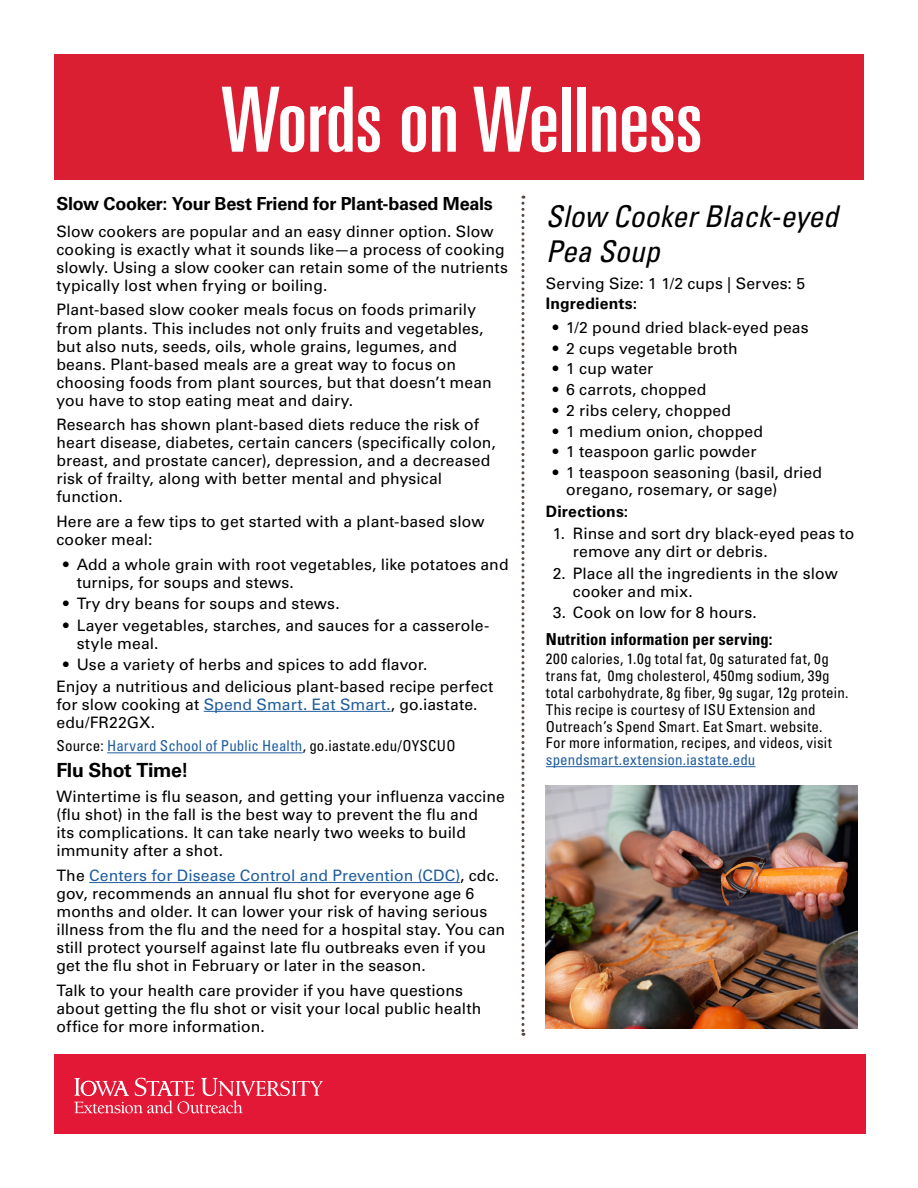
<style>
.page{position:relative;width:918px;height:1188px;background:#fff}
.page>*{position:absolute;margin:0;border:0;box-sizing:border-box;transform-origin:0 0}
.t1{font:ultra-condensed 90px "Univers LT Std";color:#fff}
.Recipe_Title{font:italic condensed 30px/34.5px "Univers LT Std";color:#000}
.Article_Body{font:700 19.5px "Univers LT Std";letter-spacing:-.02em;color:#000}
.Article_Title{font:700 18px "Univers LT Std";letter-spacing:-.015em;color:#000}
.Nutrition_Facts_Head{font:700 condensed 16.5px "Univers LT Std";letter-spacing:.01em;color:#000}
.Article_Body-2{font:15.75px/18px "Univers LT Std";letter-spacing:.005em;color:#000}
.Recipe_Title-2{font:15.75px/19.8px "Univers LT Std";letter-spacing:.005em;color:#000}
.Recipe_headings{font:700 15.75px "Univers LT Std";letter-spacing:.01em;color:#000}
.Nutrition_Facts{font:condensed 15px/16.8px "Univers LT Std";letter-spacing:.01em;color:#000}
.s1{color:#215e9e}
.s2{font-weight:700}
</style>
<div class="page">
<div style="left:54px;top:54px;width:810px;height:125px;background:#da1f33"></div>
<div style="left:54px;top:1054px;width:811px;height:80px;background:#e31837"></div>
<hr style="left:204px;top:711px;width:187px;height:1px;background:#215e9e">
<hr style="left:107px;top:752px;width:196px;height:1px;background:#215e9e">
<hr style="left:89px;top:882px;width:371px;height:1px;background:#215e9e">
<hr style="left:546px;top:766px;width:209px;height:1px;background:#215e9e">
<svg style="left:74px;top:1078px;width:249px;height:35px"></svg>
<svg style="left:521px;top:196px;width:3px;height:840px"></svg>
<img style="left:546px;top:785px;width:311px;height:243px">
<h1 class="t1" style="left:221px;top:69px;width:483px">Words on Wellness</h1>
<h2 class="Article_Title" style="left:56px;top:193px;width:438px">Slow Cooker: Your Best Friend for Plant-based Meals</h2>
<p class="Article_Body-2" style="left:56px;top:222px;width:453px">Slow cookers are popular and an easy dinner option. Slow cooking is exactly what it sounds like—a process of cooking slowly. Using a slow cooker can retain some of the nutrients typically lost when frying or boiling.</p>
<p class="Article_Body-2" style="left:56px;top:301px;width:437px">Plant-based slow cooker meals focus on foods primarily from plants. This includes not only fruits and vegetables, but also nuts, seeds, oils, whole grains, legumes, and beans. Plant-based meals are a great way to focus on choosing foods from plant sources, but that doesn’t mean you have to stop eating meat and dairy.</p>
<p class="Article_Body-2" style="left:56px;top:416px;width:441px">Research has shown plant-based diets reduce the risk of heart disease, diabetes, certain cancers (specifically colon, breast, and prostate cancer), depression, and a decreased risk of frailty, along with better mental and physical function.</p>
<p class="Article_Body-2" style="left:56px;top:513px;width:430px">Here are a few tips to get started with a plant-based slow cooker meal:</p>
<p class="Article_Body-2" style="left:77px;top:555px;width:433px;text-indent:-14px">• Add a whole grain with root vegetables, like potatoes and turnips, for soups and stews.</p>
<p class="Article_Body-2" style="left:63px;top:595px;width:278px">• Try dry beans for soups and stews.</p>
<p class="Article_Body-2" style="left:77px;top:616px;width:414px;text-indent:-14px">• Layer vegetables, starches, and sauces for a casserole&shy;style meal.</p>
<p class="Article_Body-2" style="left:63px;top:656px;width:366px">• Use a variety of herbs and spices to add flavor.</p>
<p class="Article_Body-2" style="left:56px;top:677px;width:438px">Enjoy a nutritious and delicious plant-based recipe perfect for slow cooking at <span class="s1">Spend Smart. Eat Smart.</span>, go.iastate. edu/FR22GX.</p>
<p class="Nutrition_Facts" style="left:56px;top:737px;width:401px">Source: <span class="s1">Harvard School of Public Health</span>, go.iastate.edu/OYSCUO</p>
<p class="Article_Body" style="left:56px;top:759px;width:134px">Flu Shot Time!</p>
<p class="Article_Body-2" style="left:56px;top:788px;width:450px">Wintertime is flu season, and getting your influenza vaccine (flu shot) in the fall is the best way to prevent the flu and<br>its complications. It can take nearly two weeks to build immunity after a shot.</p>
<p class="Article_Body-2" style="left:56px;top:867px;width:450px">The <span class="s1">Centers for Disease Control and Prevention (CDC)</span>, cdc. gov, recommends an annual flu shot for everyone age 6 months and older. It can lower your risk of having serious illness from the flu and the need for a hospital stay. You can still protect yourself against late flu outbreaks even if you get the flu shot in February or later in the season.</p>
<p class="Article_Body-2" style="left:56px;top:981px;width:426px">Talk to your health care provider if you have questions about getting the flu shot or visit your local public health office for more information.</p>
<h2 class="Recipe_Title" style="left:546px;top:199px;width:294px">Slow Cooker Black-eyed<br>Pea Soup</h2>
<h2 class="Recipe_Title-2" style="left:546px;top:274px;width:261px">Serving Size: 1 1/2 cups | Serves: 5<br><span class="s2">Ingredients:</span></h2>
<p class="Article_Body-2" style="left:553px;top:318px;width:257px">• 1/2 pound dried black-eyed peas</p>
<p class="Article_Body-2" style="left:553px;top:339px;width:186px">• 2 cups vegetable broth</p>
<p class="Article_Body-2" style="left:553px;top:360px;width:102px">• 1 cup water</p>
<p class="Article_Body-2" style="left:553px;top:381px;width:155px">• 6 carrots, chopped</p>
<p class="Article_Body-2" style="left:553px;top:401px;width:180px">• 2 ribs celery, chopped</p>
<p class="Article_Body-2" style="left:553px;top:422px;width:212px">• 1 medium onion, chopped</p>
<p class="Article_Body-2" style="left:553px;top:443px;width:205px">• 1 teaspoon garlic powder</p>
<p class="Article_Body-2" style="left:566px;top:464px;width:258px;line-height:17.2px;text-indent:-14px">• 1 teaspoon seasoning (basil, dried oregano, rosemary, or sage)</p>
<p class="Recipe_headings" style="left:546px;top:502px;width:84px">Directions:</p>
<p class="Article_Body-2" style="left:573px;top:525px;width:283px;text-indent:-20px">1. Rinse and sort dry black-eyed peas to remove any dirt or debris.</p>
<p class="Article_Body-2" style="left:573px;top:564px;width:266px;text-indent:-20px">2. Place all the ingredients in the slow cooker and mix.</p>
<p class="Article_Body-2" style="left:553px;top:604px;width:206px">3. Cook on low for 8 hours.</p>
<p class="Nutrition_Facts_Head" style="left:546px;top:629px;width:228px">Nutrition information per serving:</p>
<p class="Nutrition_Facts" style="left:546px;top:650px;width:304px">200 calories, 1.0g total fat, 0g saturated fat, 0g trans fat, 0mg cholesterol, 450mg sodium, 39g total carbohydrate, 8g fiber, 9g sugar, 12g protein.<br>This recipe is courtesy of ISU Extension and Outreach’s Spend Smart. Eat Smart. website.<br>For more information, recipes, and videos, visit <span class="s1">spendsmart.extension.iastate.edu</span></p>
</div>
